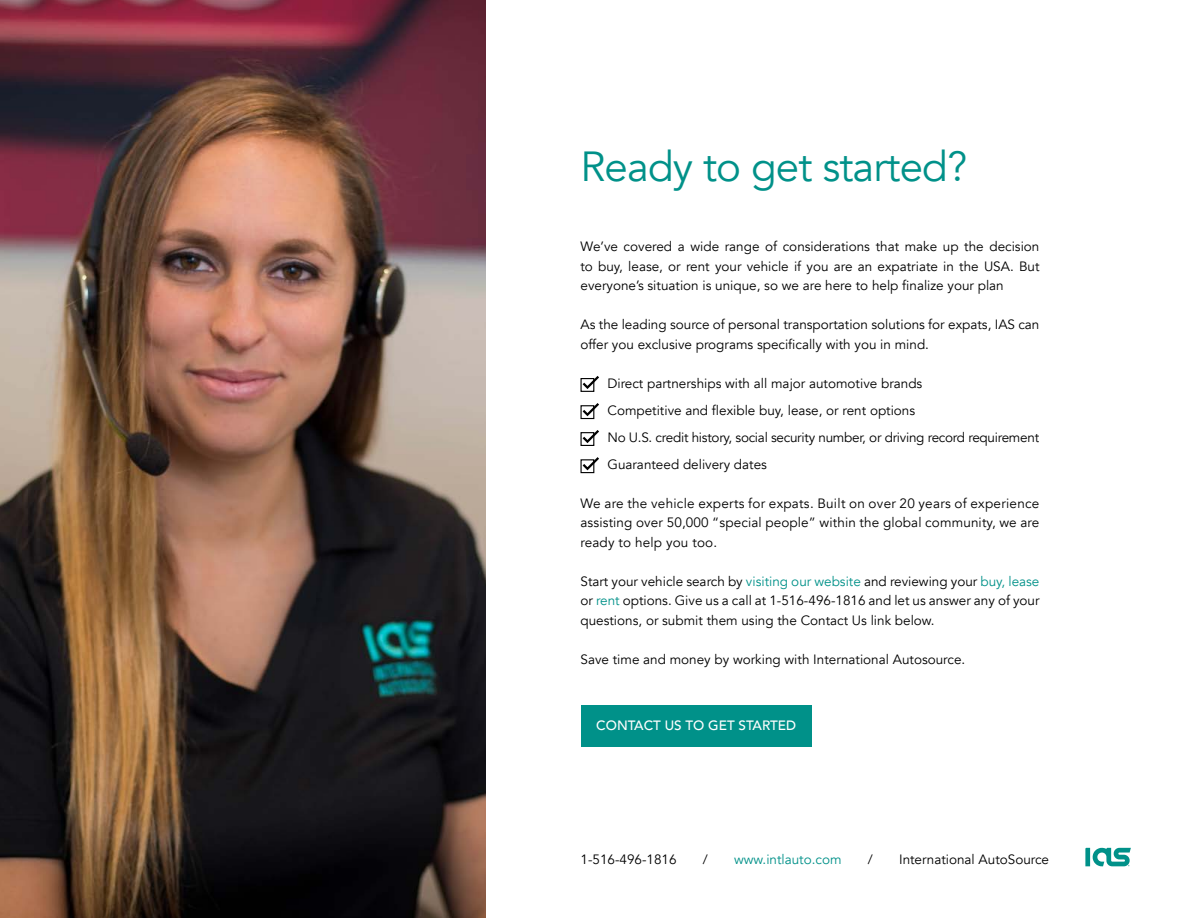
<style>
.page{position:relative;width:1188px;height:918px;background:#fff}
.page>*{position:absolute;margin:0;border:0;box-sizing:border-box;transform-origin:0 0}
.t1{font:42px "Avenir";letter-spacing:-.02em;color:#009189}
.t2{font:13.5px/19.5px "Avenir";color:#000;text-align:justify}
.t3{font:500 13.5px "Avenir";color:#fff}
.t4{font:13.5px "Avenir";color:#009189}
.s1{color:#009189}
</style>
<div class="page">
<svg style="left:1085px;top:848px;width:46px;height:18px"></svg>
<img style="left:0;top:0;width:486px;height:918px">
<div style="left:580px;top:459px;width:14px;height:14px;border:1px solid #000"></div>
<svg style="left:580px;top:457px;width:19px;height:15px"></svg>
<div style="left:580px;top:432px;width:14px;height:14px;border:1px solid #000"></div>
<svg style="left:580px;top:430px;width:19px;height:15px"></svg>
<div style="left:580px;top:405px;width:14px;height:14px;border:1px solid #000"></div>
<svg style="left:580px;top:403px;width:19px;height:15px"></svg>
<div style="left:580px;top:378px;width:14px;height:14px;border:1px solid #000"></div>
<svg style="left:580px;top:376px;width:19px;height:15px"></svg>
<div style="left:581px;top:705px;width:231px;height:42px;background:#009189"></div>
<h1 class="t1" style="left:580px;top:142px;width:388px">Ready to get started?</h1>
<p class="t2" style="left:580px;top:237px;width:461px">We’ve covered a wide range of considerations that make up the decision to buy, lease, or rent your vehicle if you are an expatriate in the USA. But everyone’s situation is unique, so we are here to help finalize your plan</p>
<p class="t2" style="left:580px;top:315px;width:461px">As the leading source of personal transportation solutions for expats, IAS can offer you exclusive programs specifically with you in mind.</p>
<p class="t2" style="left:608px;top:370px;width:433px;line-height:27px;text-align:left">Direct partnerships with all major automotive brands<br>Competitive and flexible buy, lease, or rent options<br>No U.S. credit history, social security number, or driving record requirement Guaranteed delivery dates</p>
<p class="t2" style="left:580px;top:493px;width:460px">We are the vehicle experts for expats. Built on over 20 years of experience assisting over 50,000 “special people” within the global community, we are ready to help you too.</p>
<p class="t2" style="left:580px;top:571px;width:461px">Start your vehicle search by <span class="s1">visiting our website</span> and reviewing your <span class="s1">buy, lease </span>or <span class="s1">rent</span> options. Give us a call at 1-516-496-1816 and let us answer any of your questions, or submit them using the Contact Us link below.</p>
<p class="t2" style="left:580px;top:649px;width:386px">Save time and money by working with International Autosource.</p>
<p class="t3" style="left:596px;top:714px;width:201px">CONTACT US TO GET STARTED</p>
<p class="t2" style="left:580px;top:850px;width:98px">1-516-496-1816</p>
<p class="t2" style="left:703px;top:850px;width:6px">/</p>
<p class="t4" style="left:734px;top:851px;width:109px">www.intlauto.com</p>
<p class="t2" style="left:868px;top:850px;width:6px">/</p>
<p class="t2" style="left:899px;top:850px;width:152px">International AutoSource</p>
</div>
